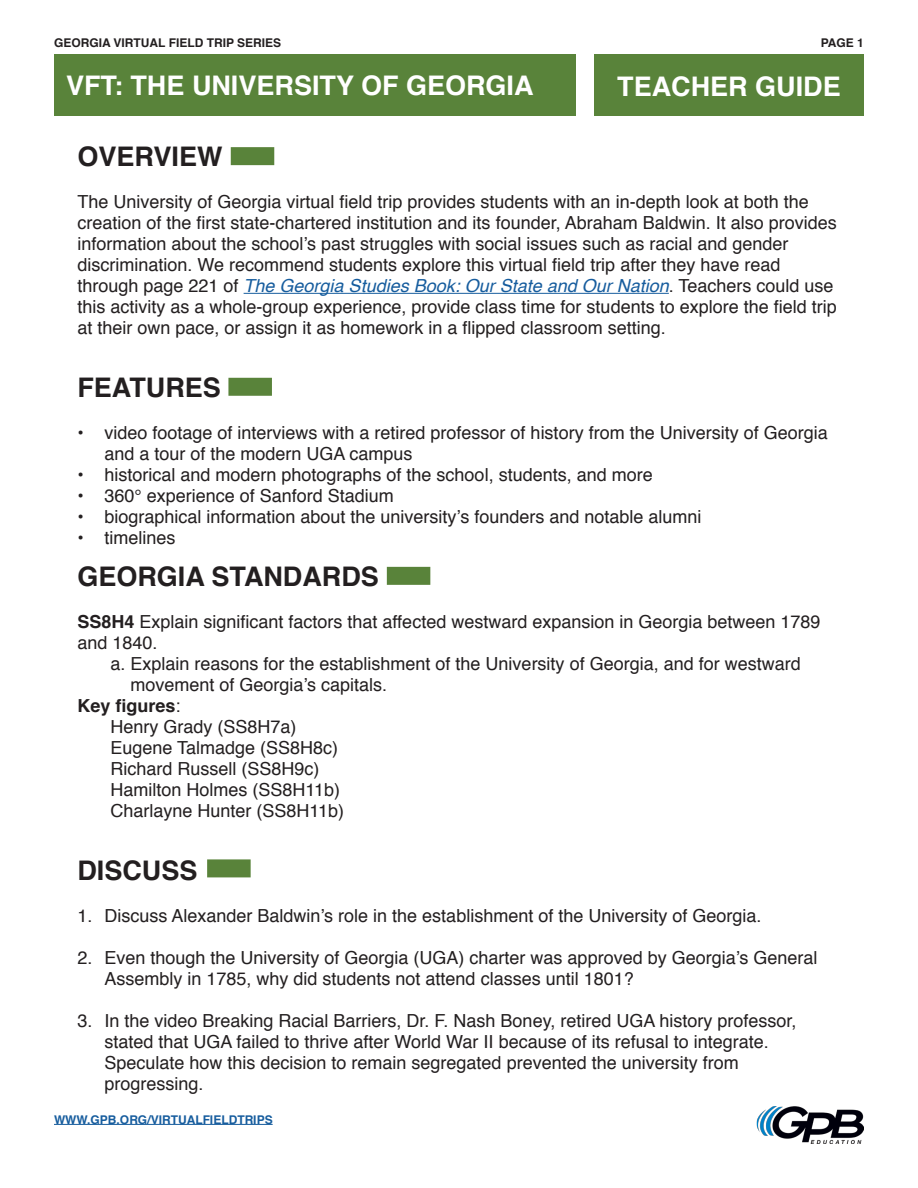
<style>
.page{position:relative;width:918px;height:1188px;background:#fff}
.page>*{position:absolute;margin:0;border:0;box-sizing:border-box;transform-origin:0 0}
.TITLE_STYLE{font:700 27px "Helvetica";color:#231f20}
.t1{font:700 27px "Helvetica";color:#fff}
.TITLE_STYLE-2{font:18px/21px "Helvetica";color:#231f20}
.TITLE_STYLE-3{font:700 18px "Helvetica";color:#231f20}
.TITLE_STYLE-4{font:700 12px "Helvetica";color:#231f20}
.TITLE_STYLE-5{font:700 12px "Helvetica";color:#175d9e}
.s1{font-style:italic;color:#175d9e}
.s2{font-weight:700}
.s3{font-weight:400}
</style>
<div class="page">
<div style="left:594px;top:54px;width:270px;height:62px;background:#59833a"></div>
<img style="left:756px;top:1106px;width:108px;height:37px">
<div style="left:54px;top:54px;width:522px;height:61px;background:#59833a"></div>
<hr style="left:54px;top:1124px;width:219px;height:1px;background:#175d9e">
<hr style="left:244px;top:293px;width:425px;height:1px;background:#175d9e">
<div style="left:228px;top:378px;width:44px;height:18px;background:#59833a"></div>
<div style="left:207px;top:859px;width:44px;height:18px;background:#59833a"></div>
<div style="left:231px;top:147px;width:43px;height:18px;background:#59833a"></div>
<div style="left:387px;top:567px;width:43px;height:18px;background:#59833a"></div>
<p class="TITLE_STYLE-4" style="left:54px;top:33px;width:229px">GEORGIA VIRTUAL FIELD TRIP SERIES</p>
<p class="TITLE_STYLE-4" style="left:821px;top:33px;width:45px">PAGE 1</p>
<h1 class="t1" style="left:66px;top:63px;width:469px">VFT: THE UNIVERSITY OF GEORGIA</h1>
<h1 class="t1" style="left:617px;top:64px;width:225px">TEACHER GUIDE</h1>
<p class="TITLE_STYLE" style="left:77px;top:135px;width:147px">OVERVIEW</p>
<p class="TITLE_STYLE-2" style="left:77px;top:192px;width:761px">The University of Georgia virtual field trip provides students with an in-depth look at both the creation of the first state-chartered institution and its founder, Abraham Baldwin. It also provides information about the school’s past struggles with social issues such as racial and gender discrimination. We recommend students explore this virtual field trip after they have read through page 221 of <span class="s1">The Georgia Studies Book: Our State and Our Nation</span>. Teachers could use this activity as a whole-group experience, provide class time for students to explore the field trip at their own pace, or assign it as homework in a flipped classroom setting.</p>
<p class="TITLE_STYLE" style="left:77px;top:366px;width:145px">FEATURES</p>
<p class="TITLE_STYLE-2" style="left:104px;top:423px;width:725px;text-indent:-27px">• video footage of interviews with a retired professor of history from the University of Georgia and a tour of the modern UGA campus</p>
<p class="TITLE_STYLE-2" style="left:77px;top:465px;width:577px">• historical and modern photographs of the school, students, and more</p>
<p class="TITLE_STYLE-2" style="left:77px;top:486px;width:318px">• 360° experience of Sanford Stadium</p>
<p class="TITLE_STYLE-2" style="left:77px;top:507px;width:626px">• biographical information about the university’s founders and notable alumni</p>
<p class="TITLE_STYLE-2" style="left:77px;top:528px;width:100px">• timelines</p>
<p class="TITLE_STYLE" style="left:77px;top:555px;width:303px">GEORGIA STANDARDS</p>
<p class="TITLE_STYLE-2" style="left:77px;top:612px;width:745px"><span class="s2">SS8H4</span> Explain significant factors that affected westward expansion in Georgia between 1789 and 1840.</p>
<p class="TITLE_STYLE-2" style="left:110px;top:654px;width:692px">a. Explain reasons for the establishment of the University of Georgia, and for westward</p>
<p class="TITLE_STYLE-2" style="left:130px;top:675px;width:258px">movement of Georgia’s capitals.</p>
<p class="TITLE_STYLE-3" style="left:77px;top:691px;width:105px">Key figures<span class="s3">:</span></p>
<p class="TITLE_STYLE-2" style="left:110px;top:717px;width:188px">Henry Grady (SS8H7a)</p>
<p class="TITLE_STYLE-2" style="left:110px;top:738px;width:229px">Eugene Talmadge (SS8H8c)</p>
<p class="TITLE_STYLE-2" style="left:110px;top:759px;width:211px">Richard Russell (SS8H9c)</p>
<p class="TITLE_STYLE-2" style="left:110px;top:780px;width:231px">Hamilton Holmes (SS8H11b)</p>
<p class="TITLE_STYLE-2" style="left:110px;top:801px;width:235px">Charlayne Hunter (SS8H11b)</p>
<p class="TITLE_STYLE" style="left:77px;top:849px;width:122px">DISCUSS</p>
<p class="TITLE_STYLE-2" style="left:77px;top:906px;width:685px">1. Discuss Alexander Baldwin’s role in the establishment of the University of Georgia.</p>
<p class="TITLE_STYLE-2" style="left:104px;top:948px;width:715px;text-indent:-27px">2. Even though the University of Georgia (UGA) charter was approved by Georgia’s General<br>Assembly in 1785, why did students not attend classes until 1801?</p>
<p class="TITLE_STYLE-2" style="left:104px;top:1011px;width:694px;text-indent:-27px">3. In the video Breaking Racial Barriers, Dr. F. Nash Boney, retired UGA history professor, stated that UGA failed to thrive after World War II because of its refusal to integrate.<br>Speculate how this decision to remain segregated prevented the university from progressing.</p>
<p class="TITLE_STYLE-5" style="left:54px;top:1110px;width:220px">WWW.GPB.ORG/VIRTUALFIELDTRIPS</p>
</div>
